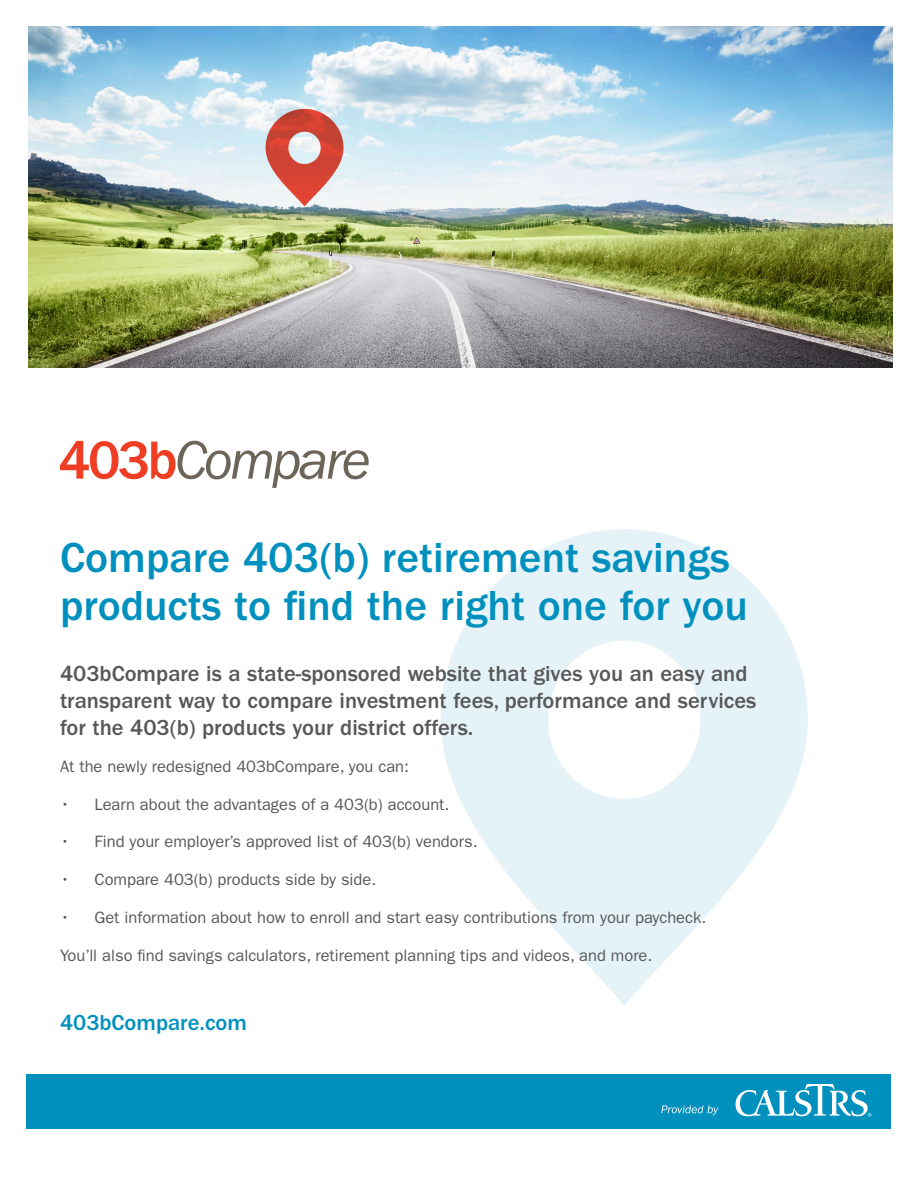
<style>
.page{position:relative;width:918px;height:1188px;background:#fff}
.page>*{position:absolute;margin:0;border:0;box-sizing:border-box;transform-origin:0 0}
.copy{font:500 43.5px/48px "ITC Franklin Gothic Std";color:#0090be}
.copy-2{font:500 22.5px/27px "ITC Franklin Gothic Std";color:#57585a}
.t1{font:500 22.5px "ITC Franklin Gothic Std";color:#0090be}
.copy-3{font:16.5px "ITC Franklin Gothic Std";color:#57585a}
</style>
<div class="page">
<svg style="left:441px;top:529px;width:367px;height:476px;fill:#e5f3f8"></svg>
<img style="left:28px;top:26px;width:865px;height:342px">
<svg style="left:60px;top:441px;width:309px;height:47px"></svg>
<div style="left:27px;top:1074px;width:864px;height:55px;background:#0090be"></div>
<svg style="left:736px;top:1084px;width:135px;height:33px"></svg>
<svg style="left:661px;top:1105px;width:57px;height:10px"></svg>
<svg style="left:266px;top:109px;width:78px;height:97px"></svg>
<p class="copy" style="left:60px;top:534px;width:690px">Compare 403(b) retirement savings products to find the right one for you</p>
<p class="copy-2" style="left:60px;top:661px;width:698px">403bCompare is a state-sponsored website that gives you an easy and transparent way to compare investment fees, performance and services for the 403(b) products your district offers.</p>
<p class="copy-3" style="left:60px;top:757px;width:351px">At the newly redesigned 403bCompare, you can:</p>
<p class="copy-3" style="left:60px;top:795px;width:391px">• Learn about the advantages of a 403(b) account.</p>
<p class="copy-3" style="left:60px;top:832px;width:419px">• Find your employer’s approved list of 403(b) vendors.</p>
<p class="copy-3" style="left:60px;top:870px;width:318px">• Compare 403(b) products side by side.</p>
<p class="copy-3" style="left:60px;top:908px;width:648px">• Get information about how to enroll and start easy contributions from your paycheck.</p>
<p class="copy-3" style="left:60px;top:946px;width:594px">You’ll also find savings calculators, retirement planning tips and videos, and more.</p>
<p class="t1" style="left:60px;top:1009px;width:188px">403bCompare.com</p>
</div>
